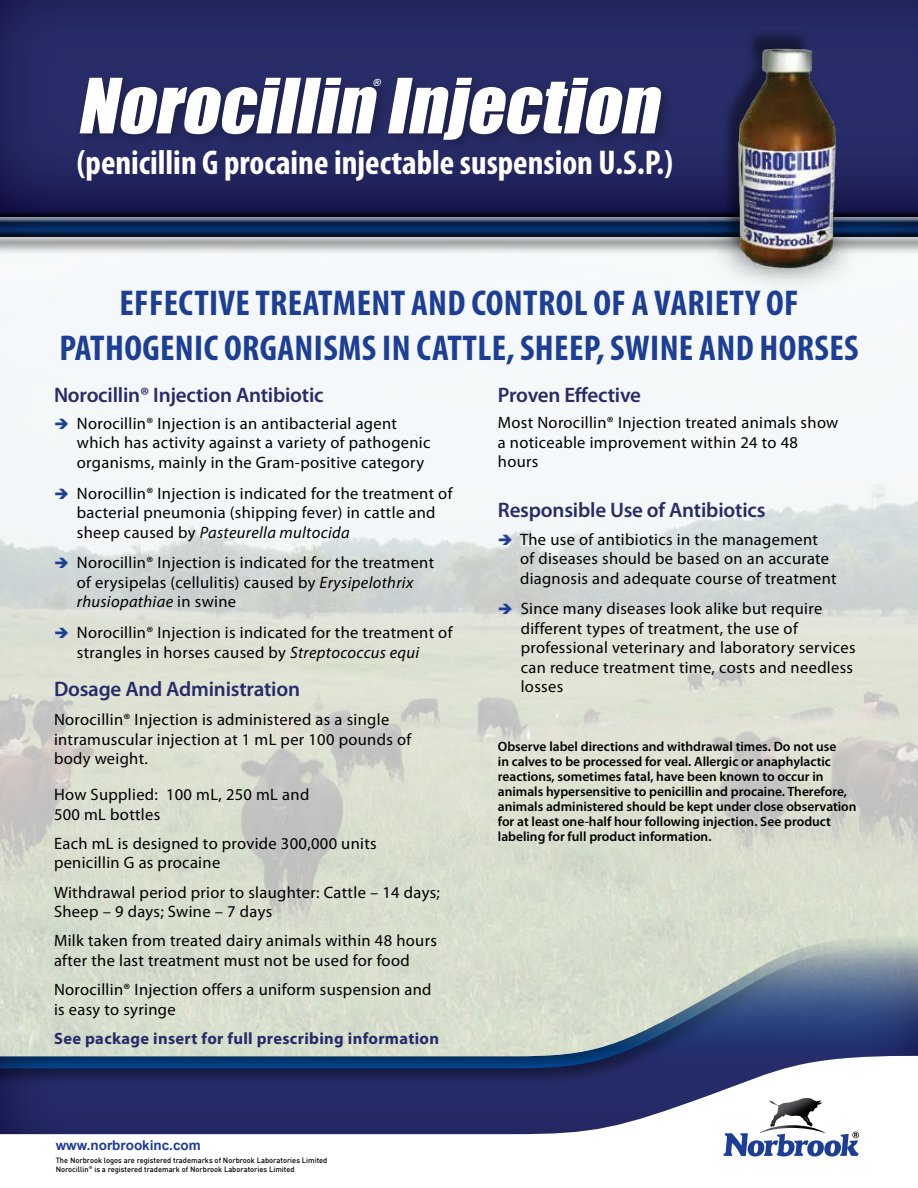
<style>
.page{position:relative;width:918px;height:1188px;background:#fff}
.page>*{position:absolute;margin:0;border:0;box-sizing:border-box;transform-origin:0 0}
.t1{font:italic 70.35px "Impact";color:#fff}
.t2{font:700 condensed 36px/45px "Myriad Pro";letter-spacing:.01em;color:#1c3e94;text-align:center}
.t3{font:700 condensed 34.5px "Myriad Pro";color:#fff}
.t4{font:600 21px "Myriad Pro";letter-spacing:-.01em;color:#272c69}
.t5{font:16.5px/19.5px "Myriad Pro";letter-spacing:.02em;color:#000}
.t6{font:700 16.5px "Myriad Pro";letter-spacing:.02em;color:#272c69}
.t7{font:600 13.5px/15px "Myriad Pro";color:#000}
.t8{font:700 13.5px "Arial";color:#1c3e94}
.t9{font:italic 9.6px "Impact";color:#fff}
.t10{font:500 7.5px/9px "DIN";color:#000}
.s1{color:#1c3e94}
.s2{font-style:italic}
</style>
<div class="page">
<img style="left:0;top:298px;width:918px;height:636px">
<div style="left:0;top:202px;width:918px;height:53px;background:#000;opacity:.38"></div>
<div style="left:0;top:197px;width:918px;height:45px;background:#000;opacity:.75"></div>
<div style="left:0;top:0;width:918px;height:236px;background:#000;opacity:.5"></div>
<div style="left:0;top:0;width:918px;height:222px;background:#000;opacity:.75"></div>
<img style="left:675px;top:11px;width:223px;height:294px">
<div style="left:72px;top:70px;width:604px;height:85px;background:#000;opacity:.31"></div>
<div style="left:0;top:934px;width:918px;height:217px;background:#d6decc"></div>
<div style="left:0;top:946px;width:918px;height:217px;background:#000;opacity:.39"></div>
<svg style="left:0;top:1056px;width:918px;height:107px;background:#757ca0"></svg>
<svg style="left:723px;top:1098px;width:136px;height:59px;background:#bcc3d4"></svg>
<h1 class="t1" style="left:77px;top:62px;width:597px">Norocillin Injection</h1>
<p class="t9" style="left:373px;top:76px;width:11px">®</p>
<h3 class="t3" style="left:77px;top:141px;width:598px">(penicillin G procaine injectable suspension U.S.P.)</h3>
<h2 class="t2" style="left:59px;top:280px;width:801px">EFFECTIVE TREATMENT AND CONTROL OF A VARIETY OF<br>PATHOGENIC ORGANISMS IN CATTLE, SHEEP, SWINE AND HORSES</h2>
<p class="t4" style="left:54px;top:381px;width:271px">Norocillin® Injection Antibiotic</p>
<p class="t5" style="left:77px;top:413px;width:355px;text-indent:-23px"><span class="s1">➔</span> Norocillin® Injection is an antibacterial agent which has activity against a variety of pathogenic organisms, mainly in the Gram-positive category</p>
<p class="t5" style="left:77px;top:483px;width:377px;text-indent:-23px"><span class="s1">➔</span> Norocillin® Injection is indicated for the treatment of bacterial pneumonia (shipping fever) in cattle and sheep caused by <span class="s2">Pasteurella multocida</span></p>
<p class="t5" style="left:77px;top:553px;width:359px;text-indent:-23px"><span class="s1">➔</span> Norocillin® Injection is indicated for the treatment of erysipelas (cellulitis) caused by <span class="s2">Erysipelothrix rhusiopathiae</span> in swine</p>
<p class="t5" style="left:77px;top:623px;width:377px;text-indent:-23px"><span class="s1">➔</span> Norocillin® Injection is indicated for the treatment of strangles in horses caused by <span class="s2">Streptococcus equi</span></p>
<p class="t4" style="left:54px;top:675px;width:248px">Dosage And Administration</p>
<p class="t5" style="left:54px;top:710px;width:359px">Norocillin® Injection is administered as a single intramuscular injection at 1 mL per 100 pounds of body weight.</p>
<p class="t5" style="left:54px;top:785px;width:257px">How Supplied: 100 mL, 250 mL and<br>500 mL bottles</p>
<p class="t5" style="left:54px;top:833px;width:324px">Each mL is designed to provide 300,000 units penicillin G as procaine</p>
<p class="t5" style="left:54px;top:882px;width:387px">Withdrawal period prior to slaughter: Cattle – 14 days;<br>Sheep – 9 days; Swine – 7 days</p>
<p class="t5" style="left:54px;top:931px;width:384px">Milk taken from treated dairy animals within 48 hours after the last treatment must not be used for food</p>
<p class="t5" style="left:54px;top:980px;width:379px">Norocillin® Injection offers a uniform suspension and is easy to syringe</p>
<p class="t6" style="left:54px;top:1028px;width:387px">See package insert for full prescribing information</p>
<p class="t8" style="left:56px;top:1138px;width:147px">www.norbrookinc.com</p>
<p class="t10" style="left:56px;top:1155px;width:273px">The Norbrook logos are registered trademarks of Norbrook Laboratories Limited<br>Norocillin<sup>®</sup> is a registered trademark of Norbrook Laboratories Limited</p>
<p class="t4" style="left:498px;top:381px;width:145px">Proven Effective</p>
<p class="t5" style="left:498px;top:413px;width:342px">Most Norocillin® Injection treated animals show a noticeable improvement within 24 to 48 hours</p>
<p class="t4" style="left:498px;top:497px;width:269px">Responsible Use of Antibiotics</p>
<p class="t5" style="left:520px;top:529px;width:318px;text-indent:-22px"><span class="s1">➔</span> The use of antibiotics in the management<br>of diseases should be based on an accurate diagnosis and adequate course of treatment</p>
<p class="t5" style="left:521px;top:599px;width:336px;text-indent:-23px"><span class="s1">➔</span> Since many diseases look alike but require different types of treatment, the use of professional veterinary and laboratory services can reduce treatment time, costs and needless losses</p>
<p class="t7" style="left:498px;top:738px;width:360px">Observe label directions and withdrawal times. Do not use<br>in calves to be processed for veal. Allergic or anaphylactic reactions, sometimes fatal, have been known to occur in animals hypersensitive to penicillin and procaine. Therefore, animals administered should be kept under close observation for at least one-half hour following injection. See product labeling for full product information.</p>
</div>
